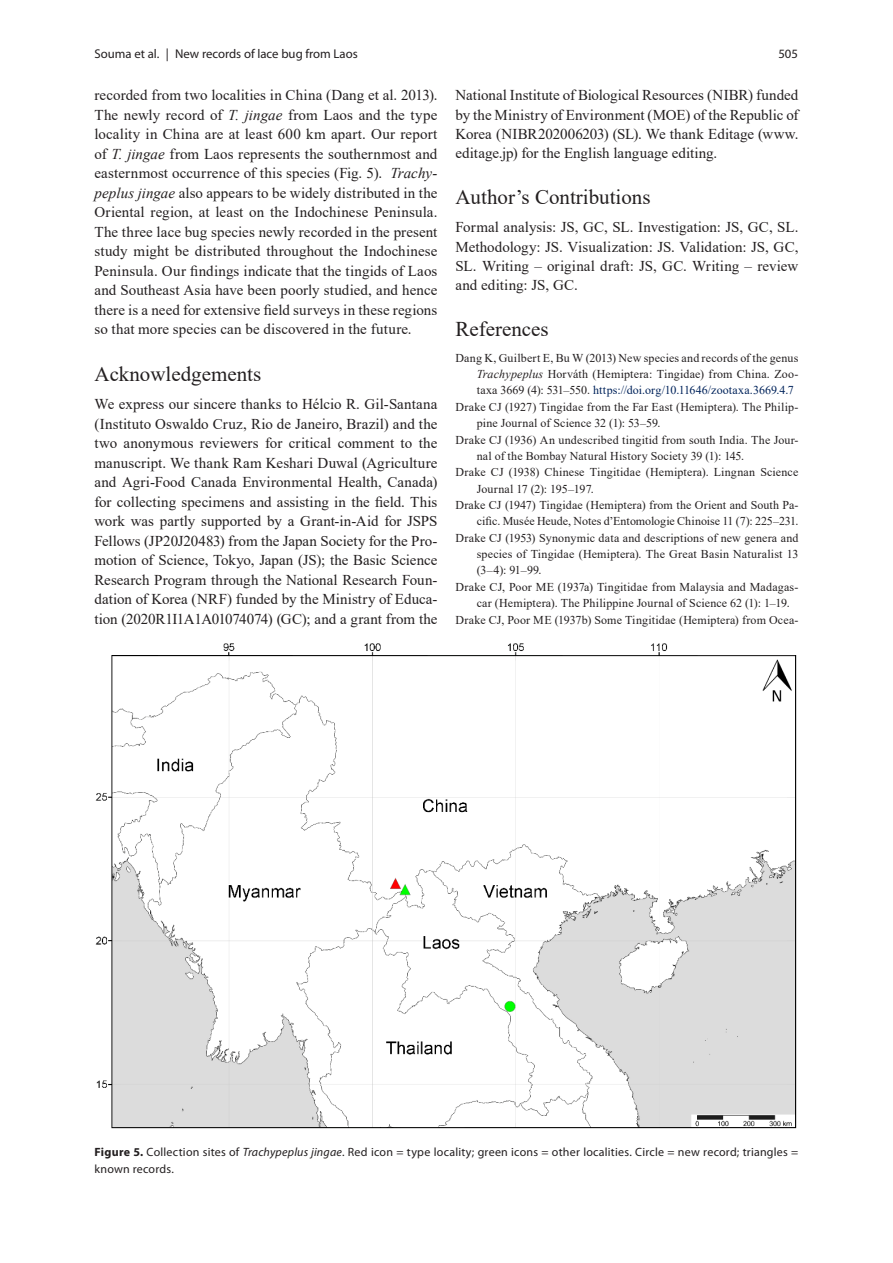
<style>
.page{position:relative;width:893px;height:1263px;background:#fff}
.page>*{position:absolute;margin:0;border:0;box-sizing:border-box;transform-origin:0 0}
.Head_-_Most{font:21px "Times New Roman";color:#231f20}
.Body_-_Non-ind__spac{font:15px/19.5px "Times New Roman";letter-spacing:.005em;color:#231f20;text-align:justify}
.t1{font:12.75px "Myriad Pro";color:#231f20}
.References{font:12px/16.4px "Times New Roman";letter-spacing:.01em;color:#231f20}
.CAPTIONS{font:12px/16.5px "Myriad Pro";letter-spacing:.02em;color:#231f20}
.s1{font-style:italic}
.s2{color:#00235b}
.s3{font-weight:700}
</style>
<div class="page">
<img style="left:95px;top:643px;width:702px;height:486px">
<p class="t1" style="left:94px;top:46px;width:265px">Souma et al. | New records of lace bug from Laos</p>
<p class="t1" style="left:778px;top:46px;width:21px">505</p>
<p class="Body_-_Non-ind__spac" style="left:94px;top:85px;width:344px">recorded from two localities in China (Dang et al. 2013).<br>The newly record of <span class="s1">T. jingae</span> from Laos and the type locality in China are at least 600 km apart. Our report of <span class="s1">T. jingae</span> from Laos represents the southernmost and easternmost occurrence of this species (Fig. 5). <span class="s1">Trachy&shy;peplus jingae</span> also appears to be widely distributed in the Oriental region, at least on the Indochinese Peninsula.<br>The three lace bug species newly recorded in the present study might be distributed throughout the Indochinese Peninsula. Our findings indicate that the tingids of Laos and Southeast Asia have been poorly studied, and hence there is a need for extensive field surveys in these regions so that more species can be discovered in the future.</p>
<p class="Head_-_Most" style="left:94px;top:359px;width:168px">Acknowledgements</p>
<p class="Body_-_Non-ind__spac" style="left:94px;top:394px;width:344px">We express our sincere thanks to Hélcio R. Gil-Santana (Instituto Oswaldo Cruz, Rio de Janeiro, Brazil) and the two anonymous reviewers for critical comment to the manuscript. We thank Ram Keshari Duwal (Agriculture and Agri-Food Canada Environmental Health, Canada) for collecting specimens and assisting in the field. This work was partly supported by a Grant-in-Aid for JSPS Fellows (JP20J20483) from the Japan Society for the Pro&shy;motion of Science, Tokyo, Japan (JS); the Basic Science Research Program through the National Research Foun&shy;dation of Korea (NRF) funded by the Ministry of Educa&shy;tion (2020R1I1A1A01074074) (GC); and a grant from the</p>
<p class="Body_-_Non-ind__spac" style="left:455px;top:85px;width:344px">National Institute of Biological Resources (NIBR) funded by the Ministry of Environment (MOE) of the Republic of Korea (NIBR202006203) (SL). We thank Editage (www. editage.jp) for the English language editing.</p>
<p class="Head_-_Most" style="left:455px;top:182px;width:197px">Author’s Contributions</p>
<p class="Body_-_Non-ind__spac" style="left:455px;top:217px;width:344px">Formal analysis: JS, GC, SL. Investigation: JS, GC, SL.<br>Methodology: JS. Visualization: JS. Validation: JS, GC, SL. Writing – original draft: JS, GC. Writing – review and editing: JS, GC.</p>
<p class="Head_-_Most" style="left:455px;top:314px;width:95px">References</p>
<p class="References" style="left:477px;top:349px;width:323px;text-align:justify;text-indent:-21px">Dang K, Guilbert E, Bu W (2013) New species and records of the genus <span class="s1">Trachypeplus</span> Horváth (Hemiptera: Tingidae) from China. Zoo&shy;taxa 3669 (4): 531–550. <span class="s2">https://doi.org/10.11646/zootaxa.3669.4.7</span></p>
<p class="References" style="left:477px;top:398px;width:323px;text-indent:-21px">Drake CJ (1927) Tingidae from the Far East (Hemiptera). The Philip&shy;pine Journal of Science 32 (1): 53–59.</p>
<p class="References" style="left:477px;top:431px;width:323px;text-indent:-21px">Drake CJ (1936) An undescribed tingitid from south India. The Jour&shy;nal of the Bombay Natural History Society 39 (1): 145.</p>
<p class="References" style="left:477px;top:464px;width:323px;text-indent:-21px">Drake CJ (1938) Chinese Tingitidae (Hemiptera). Lingnan Science<br>Journal 17 (2): 195–197.</p>
<p class="References" style="left:455px;top:496px;width:344px;text-align:right">Drake CJ (1947) Tingidae (Hemiptera) from the Orient and South Pa&shy;cific. Musée Heude, Notes d’Entomologie Chinoise 11 (7): 225–231.</p>
<p class="References" style="left:477px;top:529px;width:323px;text-align:justify;text-indent:-21px">Drake CJ (1953) Synonymic data and descriptions of new genera and species of Tingidae (Hemiptera). The Great Basin Naturalist 13 (3–4): 91–99.</p>
<p class="References" style="left:477px;top:578px;width:323px;text-indent:-21px">Drake CJ, Poor ME (1937a) Tingitidae from Malaysia and Madagas&shy;car (Hemiptera). The Philippine Journal of Science 62 (1): 1–19.</p>
<p class="References" style="left:455px;top:611px;width:344px">Drake CJ, Poor ME (1937b) Some Tingitidae (Hemiptera) from Ocea-</p>
<p class="CAPTIONS" style="left:94px;top:1144px;width:705px"><span class="s3">Figure 5.</span> Collection sites of <span class="s1">Trachypeplus jingae</span>. Red icon = type locality; green icons = other localities. Circle = new record; triangles = known records.</p>
</div>
